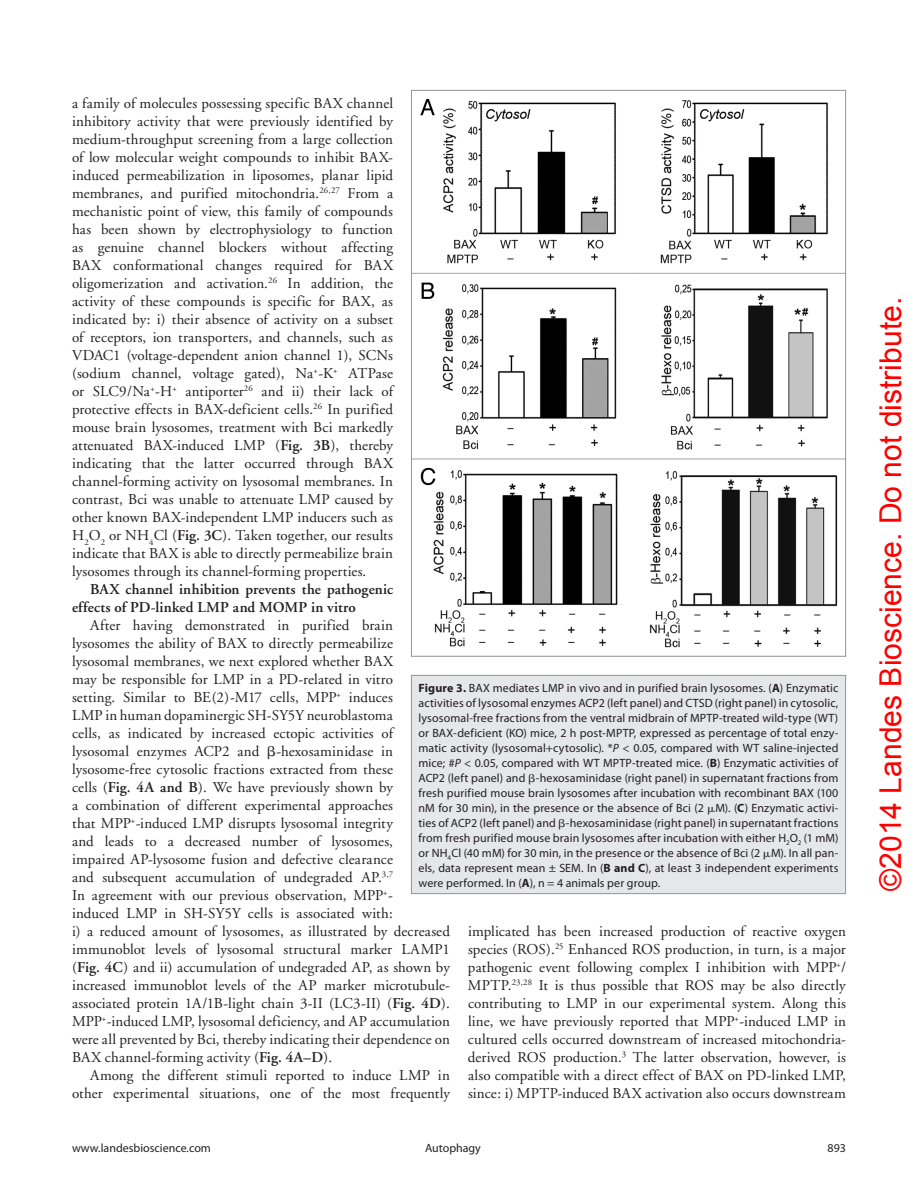
<style>
.page{position:relative;width:918px;height:1188px;background:#fff}
.page>*{position:absolute;margin:0;border:0;box-sizing:border-box;transform-origin:0 0}
.t1{font:30.15px "Arial";color:#f00}
.t2{font:15px/18px "Adobe Garamond";letter-spacing:.01em;color:#231f20;text-align:justify}
.t3{font:600 15px/18px "Adobe Garamond";letter-spacing:.01em;color:#231f20}
.t4{font:12px/15px "Myriad Pro";letter-spacing:.01em;color:#231f20;text-align:justify}
.s1{font-weight:600}
.s2{font-family:"Universal Std Greekw Math Pi"}
.s3{font-weight:700}
.s4{font-style:italic}
</style>
<div class="page">
<img style="left:413px;top:99px;width:431px;height:549px">
<div style="left:411px;top:675px;width:435px;height:219px;background:#e6e7e9"></div>
<div style="left:411px;top:675px;width:435px;height:219px;border:1px solid #939598"></div>
<p class="t2" style="left:72px;top:95px;width:323px">a family of molecules possessing specific BAX channel inhibitory activity that were previously identified by medium-throughput screening from a large collection of low molecular weight compounds to inhibit BAX&shy;induced permeabilization in liposomes, planar lipid membranes, and purified mitochondria.<sup>26,27</sup> From a mechanistic point of view, this family of compounds has been shown by electrophysiology to function as genuine channel blockers without affecting BAX conformational changes required for BAX oligomerization and activation.<sup>26</sup> In addition, the activity of these compounds is specific for BAX, as indicated by: i) their absence of activity on a subset of receptors, ion transporters, and channels, such as VDAC1 (voltage-dependent anion channel 1), SCNs (sodium channel, voltage gated), Na<sup>+</sup>-K<sup>+</sup> ATPase or SLC9/Na<sup>+</sup>-H<sup>+</sup> antiporter<sup>26</sup> and ii) their lack of protective effects in BAX-deficient cells.<sup>26</sup> In purified mouse brain lysosomes, treatment with Bci markedly attenuated BAX-induced LMP (<span class="s1">Fig. 3B</span>), thereby indicating that the latter occurred through BAX channel-forming activity on lysosomal membranes. In contrast, Bci was unable to attenuate LMP caused by other known BAX-independent LMP inducers such as H<sub>2</sub>O<sub>2</sub> or NH<sub>4</sub>Cl (<span class="s1">Fig. 3C</span>). Taken together, our results indicate that BAX is able to directly permeabilize brain lysosomes through its channel-forming properties.</p>
<p class="t3" style="left:72px;top:581px;width:323px;text-indent:18px">BAX channel inhibition prevents the pathogenic effects of PD-linked LMP and MOMP in vitro</p>
<p class="t2" style="left:72px;top:617px;width:379px;text-align:left;text-indent:18px">After having demonstrated in purified brain lysosomes the ability of BAX to directly permeabilize lysosomal membranes, we next explored whether BAX<br>may be responsible for LMP in a PD-related in vitro<br>setting. Similar to BE(2)-M17 cells, MPP<sup>+</sup> induces<br>LMP in human dopaminergic SH-SY5Y neuroblastoma<br>cells, as indicated by increased ectopic activities of lysosomal enzymes ACP2 and <span class="s2">β</span>-hexosaminidase in lysosome-free cytosolic fractions extracted from these<br>cells (<span class="s1">Fig. 4A and B</span>). We have previously shown by<br>a combination of different experimental approaches<br>that MPP<sup>+</sup>-induced LMP disrupts lysosomal integrity<br>and leads to a decreased number of lysosomes,<br>impaired AP-lysosome fusion and defective clearance<br>and subsequent accumulation of undegraded AP.<sup>3,7<br></sup>In agreement with our previous observation, MPP<sup>+</sup>-<br>induced LMP in SH-SY5Y cells is associated with:<br>i) a reduced amount of lysosomes, as illustrated by decreased immunoblot levels of lysosomal structural marker LAMP1 (<span class="s1">Fig. 4C</span>) and ii) accumulation of undegraded AP, as shown by increased immunoblot levels of the AP marker microtubule&shy;associated protein 1A/1B-light chain 3-II (LC3-II) (<span class="s1">Fig. 4D</span>).<br>MPP<sup>+</sup>-induced LMP, lysosomal deficiency, and AP accumulation were all prevented by Bci, thereby indicating their dependence on BAX channel-forming activity (<span class="s1">Fig. 4A–D</span>).</p>
<p class="t2" style="left:72px;top:1067px;width:379px;text-align:right">Among the different stimuli reported to induce LMP in other experimental situations, one of the most frequently</p>
<p class="t4" style="left:419px;top:680px;width:421px"><span class="s3">Figure 3.</span> BAX mediates LMP in vivo and in purified brain lysosomes. (<span class="s3">A</span>) Enzymatic activities of lysosomal enzymes AC P2 (left panel) and CTSD (right panel) in cytosolic, lysosomal-free fractions from the ventral midbrain of MPTP-treated wild-type (WT) or BAX-deficient (KO) mice, 2 h post-MPTP, expressed as percentage of total enzy&shy;matic activity (lysosomal+cytosolic). *<span class="s4">P</span> &lt; 0.05, compared with WT saline-injected mice; #<span class="s4">P</span> &lt; 0.05, compared with WT MPTP-treated mice. (<span class="s3">B</span>) Enzymatic activities of AC P2 (left panel) and <span class="s2">β</span>-hexosaminidase (right panel) in supernatant fractions from fresh purified mouse brain lysosomes after incubation with recombinant BAX (100 nM for 30 min), in the presence or the absence of Bci (2 <span class="s2">μ</span>M). (<span class="s3">C</span>) Enzymatic activi&shy;ties of ACP2 (left panel) and <span class="s2">β</span>-hexosaminidase (right panel) in supernatant fractions from fresh purified mouse brain lysosomes after incubation with either H <sub>2</sub>O<sub>2</sub> (1 mM) or NH <sub>4</sub>Cl (40 mM) for 30 min, in the presence or the absence of Bci (2 <span class="s2">μ</span>M). In all pan&shy;els, data represent mean ± SEM. In (<span class="s3">B and C</span>), at least 3 independent experiments were performed. In (<span class="s3">A</span>), n = 4 animals per group.</p>
<p class="t2" style="left:468px;top:923px;width:380px">implicated has been increased production of reactive oxygen species (ROS).<sup>25</sup> Enhanced ROS production, in turn, is a major pathogenic event following complex I inhibition with MPP<sup>+</sup>/ MPTP.<sup>23,28</sup> It is thus possible that ROS may be also directly contributing to LMP in our experimental system. Along this line, we have previously reported that MPP<sup>+</sup>-induced LMP in cultured cells occurred downstream of increased mitochondria&shy;derived ROS production.<sup>3</sup> The latter observation, however, is also compatible with a direct effect of BAX on PD-linked LMP, since: i) MPTP-induced BAX activation also occurs downstream</p>
<p class="t4" style="left:72px;top:1140px;width:251px">www.landesbioscience.com A</p>
<p class="t4" style="left:432px;top:1140px;width:50px">utophagy</p>
<p class="t4" style="left:828px;top:1140px;width:20px">893</p>
<h1 class="t1" style="left:871px;top:891px;width:595px;rotate:-90deg">©2014 Landes Bioscience. Do not distribute.</h1>
</div>
